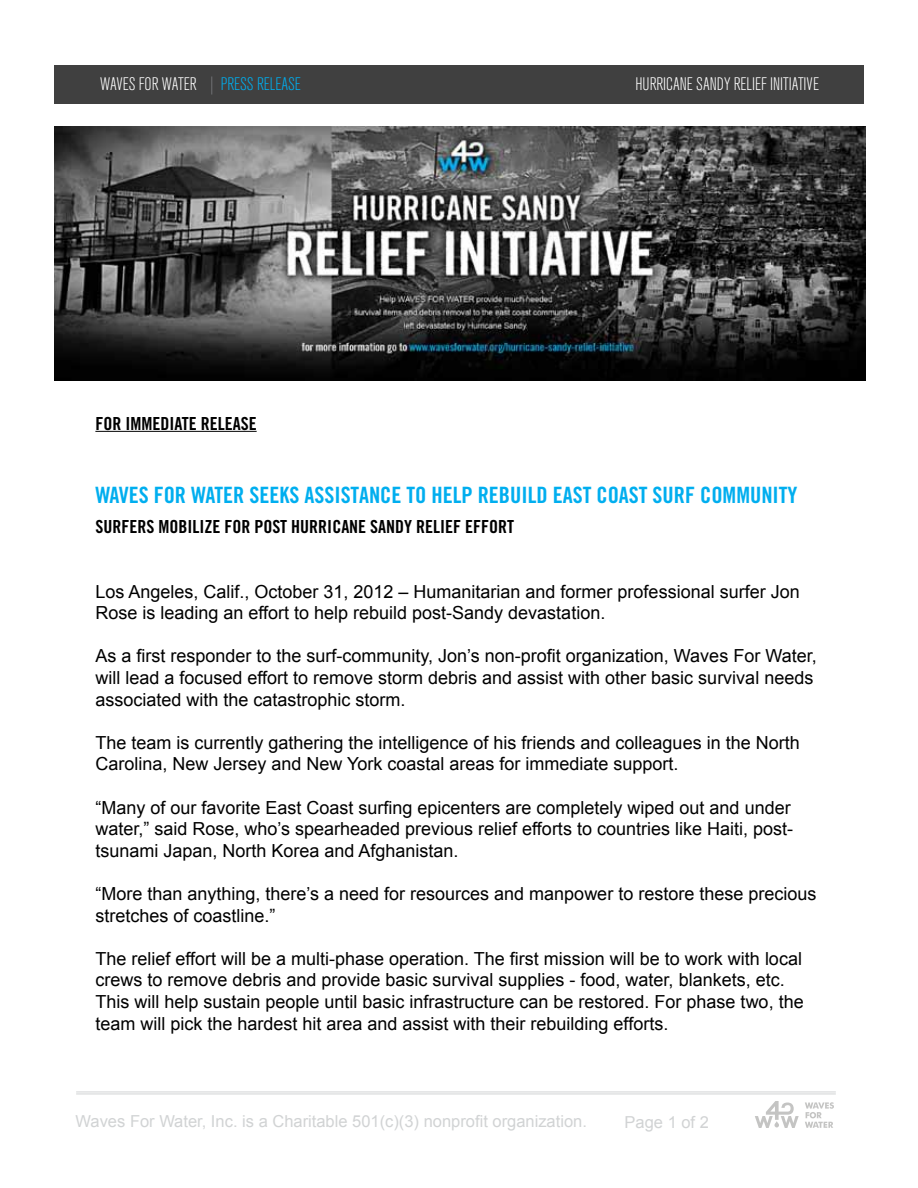
<style>
.page{position:relative;width:918px;height:1188px;background:#fff}
.page>*{position:absolute;margin:0;border:0;box-sizing:border-box;transform-origin:0 0}
.t1{font:22.5px "Trade Gothic Bold Cond Twenty";color:#00aeef}
.t2{font:18px/21.6px "Arial";color:#000}
.t3{font:18px "Trade Gothic Bold Cond Twenty";color:#000}
.t4{font:300 condensed 18px "Akzidenz Grotesk BQ";color:#fff}
.t5{font:16.5px "Arial";color:#d1d3d4}
.s1{color:#797a7d}
.s2{color:#00aeef}
</style>
<div class="page">
<hr style="left:76px;top:1091px;width:760px;height:1px;background:#d1d3d4">
<hr style="left:76px;top:1093px;width:760px;height:1px;background:#d1d3d4">
<svg style="left:755px;top:1101px;width:44px;height:27px"></svg>
<svg style="left:805px;top:1102px;width:29px;height:26px"></svg>
<hr style="left:95px;top:431px;width:162px;height:1px;background:#000">
<div style="left:54px;top:65px;width:810px;height:38px;background:#404040"></div>
<img style="left:54px;top:127px;width:811px;height:253px">
<p class="t4" style="left:100px;top:74px;width:202px">WAVES FOR WATER <span class="s1">|</span> <span class="s2">PRESS RELEASE</span></p>
<p class="t4" style="left:636px;top:74px;width:185px">HURRICANE San dy RELIEF INITIATIVE</p>
<p class="t3" style="left:95px;top:412px;width:163px">FOR IMMEDIATE RELEASE</p>
<p class="t1" style="left:95px;top:481px;width:704px">WAVES FOR WATER SEEKS ASSISTANCE TO HELP REBUILD EAST COAST SURF COMMUNITY</p>
<p class="t3" style="left:95px;top:515px;width:420px">SURFERS MOBILIZE FOR POST HURRICANE SANDY RELIEF EFFORT</p>
<p class="t2" style="left:95px;top:580px;width:706px">Los Angeles, Calif., October 31, 2012 – Humanitarian and former professional surfer Jon<br>Rose is leading an effort to help rebuild post-Sandy devastation.</p>
<p class="t2" style="left:95px;top:645px;width:723px">As a first responder to the surf-community, Jon’s non-profit organization, Waves For Water, will lead a focused effort to remove storm debris and assist with other basic survival needs associated with the catastrophic storm.</p>
<p class="t2" style="left:95px;top:732px;width:706px">The team is currently gathering the intelligence of his friends and colleagues in the North<br>Carolina, New Jersey and New York coastal areas for immediate support.</p>
<p class="t2" style="left:95px;top:796px;width:699px">“Many of our favorite East Coast surfing epicenters are completely wiped out and under water,” said Rose, who’s spearheaded previous relief efforts to countries like Haiti, post&shy;tsunami Japan, North Korea and Afghanistan.</p>
<p class="t2" style="left:95px;top:883px;width:723px">“More than anything, there’s a need for resources and manpower to restore these precious stretches of coastline.”</p>
<p class="t2" style="left:95px;top:948px;width:710px">The relief effort will be a multi-phase operation. The first mission will be to work with local crews to remove debris and provide basic survival supplies - food, water, blankets, etc.<br>This will help sustain people until basic infrastructure can be restored. For phase two, the team will pick the hardest hit area and assist with their rebuilding efforts.</p>
<p class="t5" style="left:76px;top:1112px;width:513px">Waves For Water, Inc. is a Charitable 501(c)(3) nonprofit organization.</p>
<p class="t5" style="left:625px;top:1113px;width:86px">Page 1 of 2</p>
</div>
